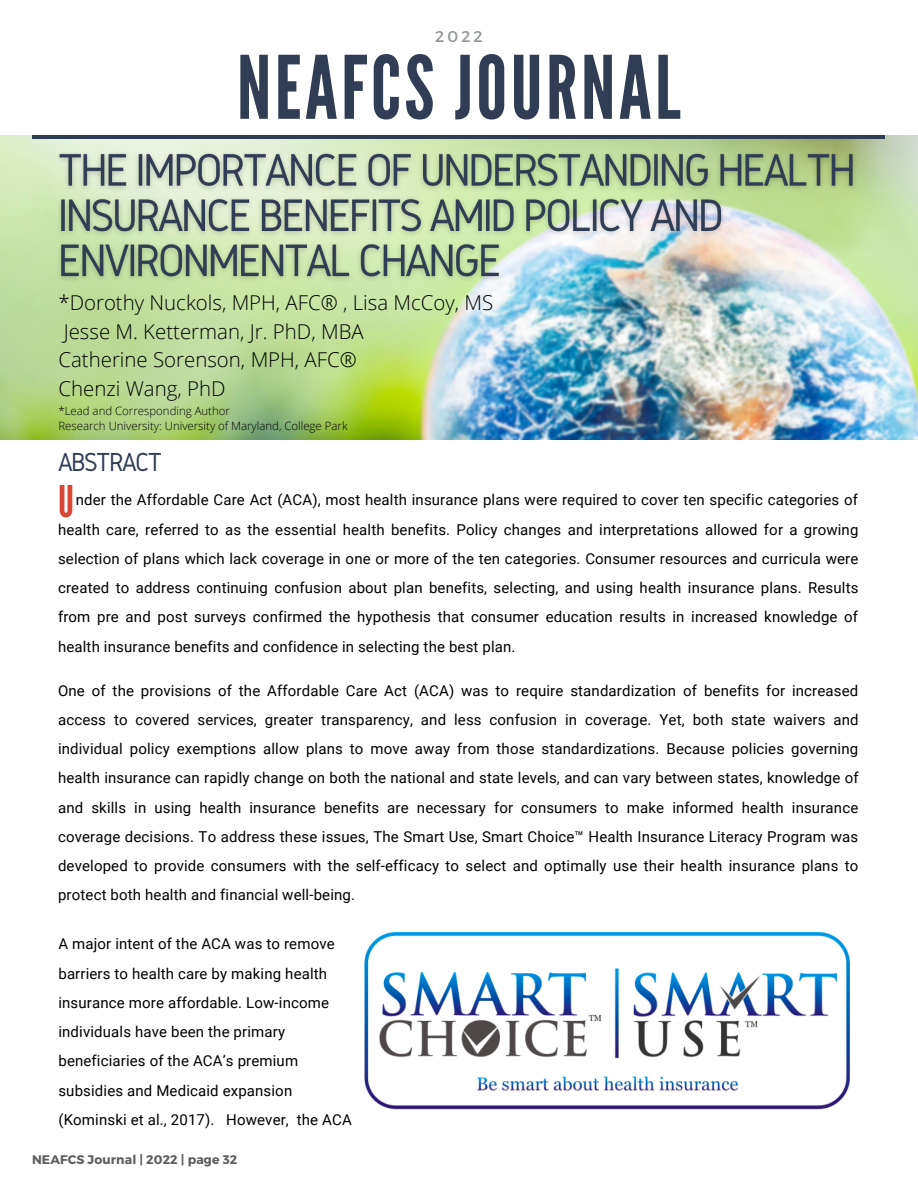
<style>
.page{position:relative;width:918px;height:1188px;background:#fff}
.page>*{position:absolute;margin:0;border:0;box-sizing:border-box;transform-origin:0 0}
.t1{font:87.15px "League Gothic";letter-spacing:.04em;color:#313c55}
.t2{font:43.65px "League Gothic";color:#d84633}
.t3{font:27.15px "Gidole";letter-spacing:-.06em;color:#313c55}
.t4{font:300 20.4px/28.7px "Open Sans";color:#000}
.t5{font:15.6px "Montserrat";color:#919597}
.t6{font:15px/29.2px "Roboto";letter-spacing:.01em;color:#000;text-align:justify}
.t7{font:700 12.45px "Montserrat";letter-spacing:.01em;color:#5f5f5f}
.t8{font:300 11.4px/15.3px "Open Sans";color:#000}
</style>
<div class="page">
<img style="left:0;top:135px;width:918px;height:305px">
<hr style="left:33px;top:135px;width:852px;height:3px;background:#313c55">
<img style="left:364px;top:932px;width:486px;height:178px">
<img style="left:49px;top:138px;width:814px;height:159px">
<p class="t5" style="left:435px;top:27px;width:49px">2022</p>
<h1 class="t1" style="left:237px;top:37px;width:445px">NEAFCS JOURNAL</h1>
<h3 class="t4" style="left:58px;top:288px;width:436px">*Dorothy Nuckols, MPH, AFC® , Lisa McCoy, MS<br>Jesse M. Ketterman, Jr. PhD, MBA<br>Catherine Sorenson, MPH, AFC®<br>Chenzi Wang, PhD</h3>
<p class="t8" style="left:58px;top:403px;width:291px">*Lead and Corresponding Author<br>Research University: University of Maryland, College Park</p>
<h3 class="t3" style="left:58px;top:447px;width:106px">ABSTRACT</h3>
<h2 class="t2" style="left:58px;top:476px;width:17px">U</h2>
<p class="t6" style="left:58px;top:486px;width:802px;text-indent:18px">nder the Affordable Care Act (ACA), most health insurance plans were required to cover ten specific categories of health care, referred to as the essential health benefits. Policy changes and interpretations allowed for a growing selection of plans which lack coverage in one or more of the ten categories. Consumer resources and curricula were created to address continuing confusion about plan benefits, selecting, and using health insurance plans. Results from pre and post surveys confirmed the hypothesis that consumer education results in increased knowledge of health insurance benefits and confidence in selecting the best plan.</p>
<p class="t6" style="left:58px;top:676px;width:802px">One of the provisions of the Affordable Care Act (ACA) was to require standardization of benefits for increased access to covered services, greater transparency, and less confusion in coverage. Yet, both state waivers and individual policy exemptions allow plans to move away from those standardizations. Because policies governing health insurance can rapidly change on both the national and state levels, and can vary between states, knowledge of and skills in using health insurance benefits are necessary for consumers to make informed health insurance coverage decisions. To address these issues, The Smart Use, Smart Choice™ Health Insurance Literacy Program was developed to provide consumers with the self-efficacy to select and optimally use their health insurance plans to protect both health and financial well-being.</p>
<p class="t6" style="left:58px;top:930px;width:295px;text-align:left">A major intent of the ACA was to remove barriers to health care by making health insurance more affordable. Low-income individuals have been the primary beneficiaries of the ACA’s premium subsidies and Medicaid expansion (Kominski et al., 2017). However, the ACA</p>
<p class="t7" style="left:32px;top:1152px;width:207px">NEAFCS Journal | 2022 | page 32</p>
</div>
